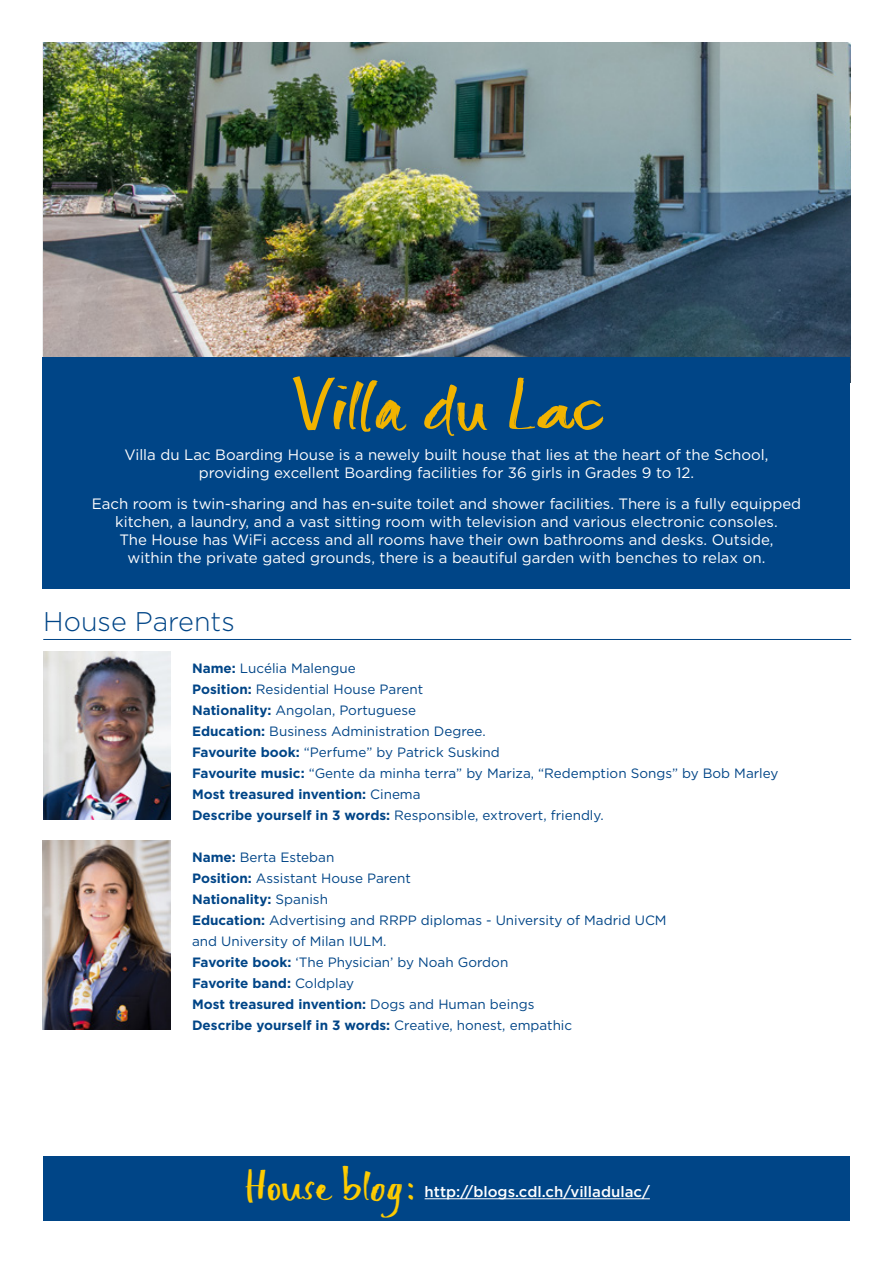
<style>
.page{position:relative;width:893px;height:1263px;background:#fff}
.page>*{position:absolute;margin:0;border:0;box-sizing:border-box;transform-origin:0 0}
.t1{font:75px "MQ Carmen";color:#f1b300}
.t2{font:45px "MQ Carmen";color:#fc0}
.t3{font:300 27px "Gotham";color:#004587}
.t4{font:15px/18px "Gotham";color:#fff;text-align:center}
.t5{font:500 15px "Gotham";color:#fff}
.t6{font:13.5px/21px "Gotham";color:#004587}
.s1{font-weight:700}
</style>
<div class="page">
<hr style="left:43px;top:639px;width:808px;height:1px;background:#004587">
<img style="left:43px;top:43px;width:807px;height:315px">
<img style="left:43px;top:841px;width:127px;height:189px">
<div style="left:43px;top:1156px;width:807px;height:64px;background:#004587"></div>
<hr style="left:425px;top:1198px;width:225px;height:1px;background:#fff">
<div style="left:43px;top:358px;width:807px;height:231px;background:#004587"></div>
<img style="left:43px;top:652px;width:127px;height:168px">
<h1 class="t1" style="left:292px;top:360px;width:311px">Villa du Lac</h1>
<p class="t4" style="left:124px;top:445px;width:645px">Villa du Lac Boarding House is a newely built house that lies at the heart of the School, providing excellent Boarding facilities for 36 girls in Grades 9 to 12.</p>
<p class="t4" style="left:92px;top:494px;width:711px">Each room is twin-sharing and has en-suite toilet and shower facilities. There is a fully equipped kitchen, a laundry, and a vast sitting room with television and various electronic consoles.<br>The House has WiFi access and all rooms have their own bathrooms and desks. Outside,<br>within the private gated grounds, there is a beautiful garden with benches to relax on.</p>
<h3 class="t3" style="left:43px;top:604px;width:193px">House Parents</h3>
<p class="t6" style="left:192px;top:657px;width:588px"><span class="s1">Name:</span> Lucélia Malengue<br><span class="s1">Position:</span> Residential House Parent<br><span class="s1">Nationality:</span> Angolan, Portuguese<br><span class="s1">Education:</span> Business Administration Degree.<br><span class="s1">Favourite book:</span> “Perfume” by Patrick Suskind<br><span class="s1">Favourite music:</span> “Gente da minha terra” by Mariza, “Redemption Songs” by Bob Marley <span class="s1">Most treasured invention:</span> Cinema<br><span class="s1">Describe yourself in 3 words:</span> Responsible, extrovert, friendly.</p>
<p class="t6" style="left:192px;top:846px;width:476px"><span class="s1">Name:</span> Berta Esteban<br><span class="s1">Position:</span> Assistant House Parent<br><span class="s1">Nationality:</span> Spanish<br><span class="s1">Education:</span> Advertising and RRPP diplomas - University of Madrid UCM and University of Milan IULM.<br><span class="s1">Favorite book:</span> ‘The Physician’ by Noah Gordon<br><span class="s1">Favorite band:</span> Coldplay<br><span class="s1">Most treasured invention:</span> Dogs and Human beings<br><span class="s1">Describe yourself in 3 words:</span> Creative, honest, empathic</p>
<h2 class="t2" style="left:243px;top:1158px;width:174px">House blog:</h2>
<p class="t5" style="left:425px;top:1182px;width:227px">http://blogs.cdl.ch/villadulac/</p>
</div>
